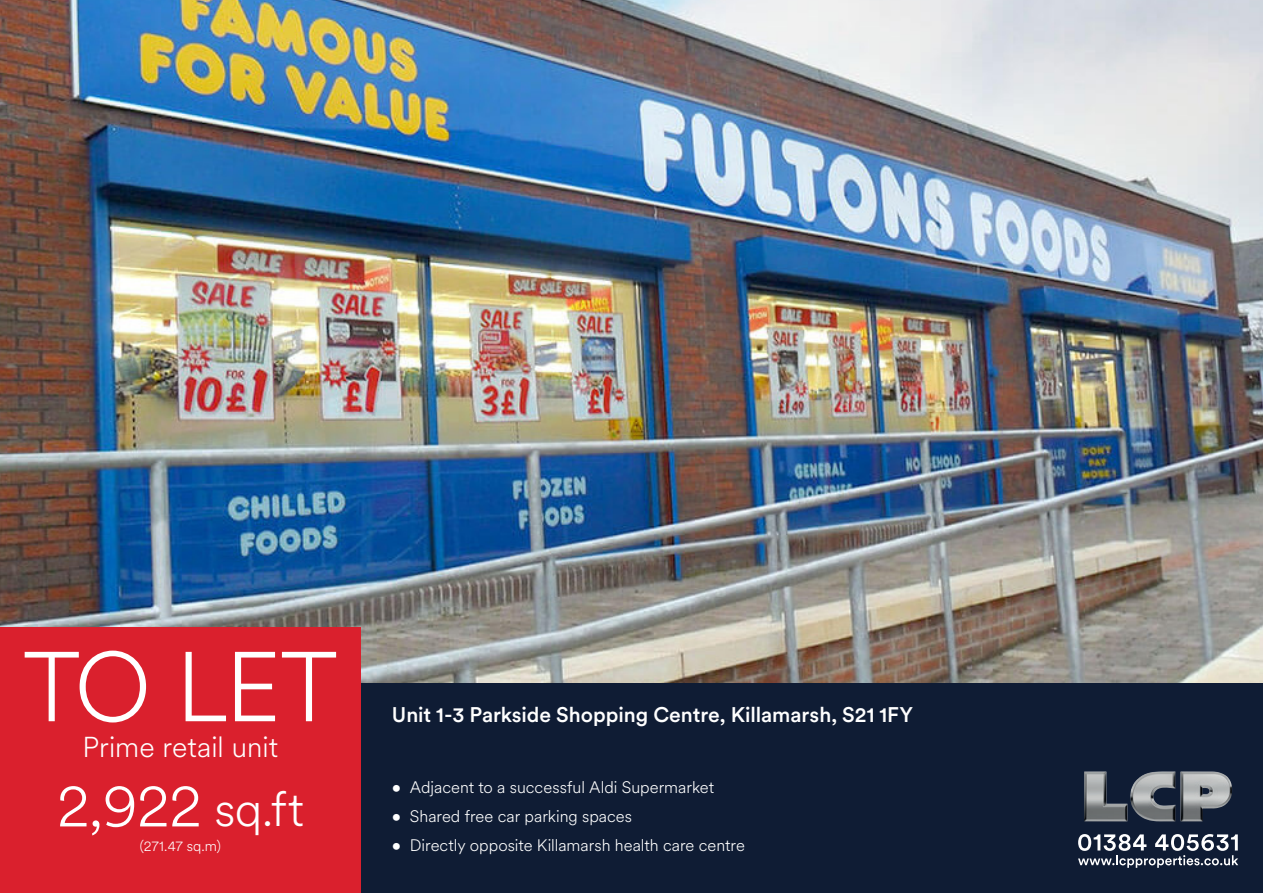
<style>
.page{position:relative;width:1263px;height:893px;background:#fff}
.page>*{position:absolute;margin:0;border:0;box-sizing:border-box;transform-origin:0 0}
.t1{font:300 97.8px "Circular XX";color:#fff}
.HEADERS{font:300 61.05px "Circular XX";color:#fff}
.t2{font:300 28.5px "Circular XX";color:#fff}
.t3{font:500 21px "Circular XX";letter-spacing:-.005em;color:#fff}
.t4{font:300 16.5px "Circular XX";color:#fff}
.HEADERS-2{font:300 14.4px "Circular XX";color:#fff}
.s1{font-size:48.15px}
</style>
<div class="page">
<img style="left:0;top:0;width:1263px;height:683px">
<div style="left:359px;top:683px;width:904px;height:210px;background:#0f1c34"></div>
<div style="left:0;top:628px;width:361px;height:265px;background:#da202d"></div>
<img style="left:1084px;top:771px;width:148px;height:50px">
<svg style="left:1078px;top:834px;width:160px;height:34px"></svg>
<p class="t1" style="left:23px;top:621px;width:317px">TO LET</p>
<p class="t2" style="left:83px;top:728px;width:197px">Prime retail unit</p>
<p class="HEADERS" style="left:57px;top:764px;width:249px">2,922 <span class="s1">sq.ft</span></p>
<p class="HEADERS-2" style="left:140px;top:836px;width:82px">(271.47 sq.m)</p>
<p class="t3" style="left:392px;top:701px;width:523px">Unit 1-3 Parkside Shopping Centre, Killamarsh, S21 1FY</p>
<p class="t4" style="left:392px;top:776px;width:324px">• Adjacent to a successful Aldi Supermarket</p>
<p class="t4" style="left:392px;top:805px;width:242px">• Shared free car parking spaces</p>
<p class="t4" style="left:392px;top:834px;width:354px">• Directly opposite Killamarsh health care centre</p>
</div>
